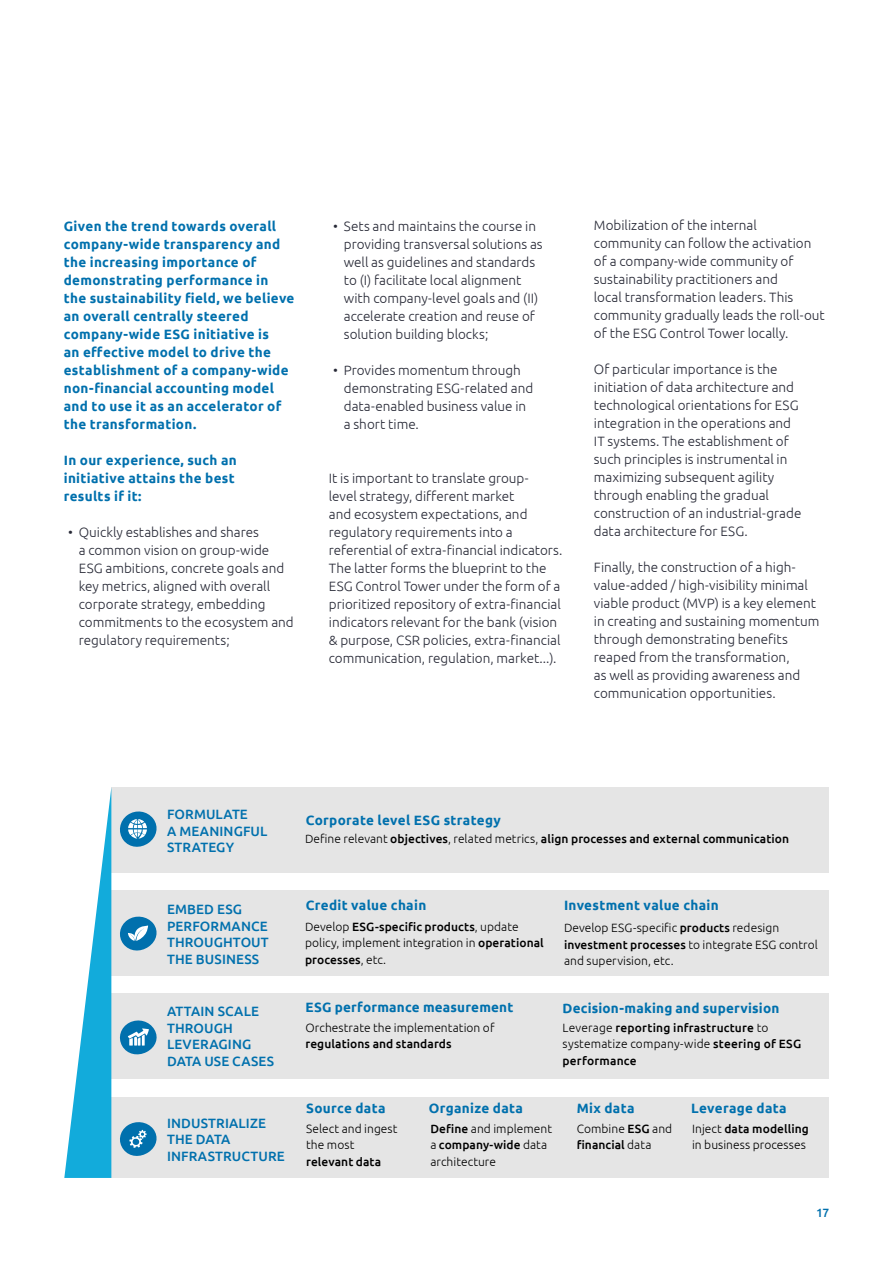
<style>
.page{position:relative;width:893px;height:1263px;background:#fff}
.page>*{position:absolute;margin:0;border:0;box-sizing:border-box;transform-origin:0 0}
.t1{font:300 13.5px/18px "Ubuntu";color:#272936}
.t2{font:700 13.5px/18px "Ubuntu";letter-spacing:.025em;color:#0070ad}
.t3{font:500 13.5px/16.5px "Ubuntu";letter-spacing:.01em;color:#0070ad}
.t4{font:300 12px/16.5px "Ubuntu";letter-spacing:.005em;color:#000}
.t5{font:500 12px/16.5px "Ubuntu";letter-spacing:.005em;color:#000}
.t6{font:500 12px "Ubuntu";color:#0070ad}
.s1{font-weight:300}
.s2{font-weight:500}
</style>
<div class="page">
<div style="left:111px;top:787px;width:718px;height:86px;background:#e5e5e5"></div>
<div style="left:111px;top:890px;width:718px;height:86px;background:#e5e5e5"></div>
<div style="left:111px;top:994px;width:718px;height:85px;background:#e5e5e5"></div>
<div style="left:111px;top:1097px;width:718px;height:81px;background:#e5e5e5"></div>
<svg style="left:64px;top:791px;width:47px;height:387px"></svg>
<svg style="left:120px;top:811px;width:37px;height:36px"></svg>
<svg style="left:120px;top:916px;width:37px;height:35px"></svg>
<svg style="left:119px;top:1020px;width:38px;height:35px"></svg>
<svg style="left:120px;top:1122px;width:37px;height:34px"></svg>
<p class="t2" style="left:64px;top:217px;width:232px">Given the trend towards overall company-wide transparency and the increasing importance of demonstrating performance in<br>the sustainability field, we believe an overall centrally steered company-wide ESG initiative is<br>an effective model to drive the establishment of a company-wide non-financial accounting model and to use it as an accelerator of the transformation.</p>
<p class="t2" style="left:64px;top:451px;width:175px">In our experience, such an initiative attains the best results if it:</p>
<p class="t1" style="left:79px;top:522px;width:217px;text-indent:-11px">• Quickly establishes and shares<br>a common vision on group-wide<br>ESG ambitions, concrete goals and key metrics, aligned with overall corporate strategy, embedding commitments to the ecosystem and regulatory requirements;</p>
<p class="t1" style="left:344px;top:216px;width:200px;text-indent:-11px">• Sets and maintains the course in providing transversal solutions as well as guidelines and standards to (I) facilitate local alignment with company-level goals and (II) accelerate creation and reuse of solution building blocks;</p>
<p class="t1" style="left:344px;top:360px;width:191px;text-indent:-11px">• Provides momentum through demonstrating ESG-related and data-enabled business value in a short time.</p>
<p class="t1" style="left:329px;top:468px;width:235px">It is important to translate group-<br>level strategy, different market<br>and ecosystem expectations, and regulatory requirements into a referential of extra-financial indicators.<br>The latter forms the blueprint to the ESG Control Tower under the form of a prioritized repository of extra-financial indicators relevant for the bank (vision &amp; purpose, CSR policies, extra-financial communication, regulation, market...).</p>
<p class="t1" style="left:594px;top:216px;width:232px">Mobilization of the internal community can follow the activation of a company-wide community of sustainability practitioners and<br>local transformation leaders. This community gradually leads the roll-out of the ESG Control Tower locally.</p>
<p class="t1" style="left:594px;top:360px;width:209px">Of particular importance is the initiation of data architecture and technological orientations for ESG integration in the operations and IT systems. The establishment of such principles is instrumental in maximizing subsequent agility through enabling the gradual construction of an industrial-grade data architecture for ESG.</p>
<p class="t1" style="left:594px;top:558px;width:227px">Finally, the construction of a high&shy;value-added / high-visibility minimal viable product (MVP) is a key element in creating and sustaining momentum through demonstrating benefits reaped from the transformation,<br>as well as providing awareness and communication opportunities.</p>
<p class="t3" style="left:167px;top:806px;width:102px">FORMULATE<br>A MEANINGFUL<br>STRATEGY</p>
<p class="t3" style="left:167px;top:900px;width:103px">EMBED ESG<br>PERFORMANCE<br>THROUGHTOUT<br>THE BUSINESS</p>
<p class="t3" style="left:167px;top:1003px;width:109px">ATTAIN SCALE<br>THROUGH<br>LEVERAGING<br>DATA USE CASES</p>
<p class="t3" style="left:167px;top:1114px;width:119px">INDUSTRIALIZE<br>THE DATA<br>INFRASTRUCTURE</p>
<p class="t2" style="left:306px;top:811px;width:197px">Corporate level ESG strategy</p>
<p class="t5" style="left:305px;top:830px;width:486px"><span class="s1">Define relevant</span> objectives<span class="s1">, related metrics,</span> align processes and external communication</p>
<p class="t2" style="left:306px;top:896px;width:122px">Credit value chain</p>
<p class="t2" style="left:564px;top:895px;width:156px">Investment value chain</p>
<p class="t4" style="left:305px;top:918px;width:240px">Develop <span class="s2">ESG-specific products</span>, update policy, implement integration in <span class="s2">operational processes</span>, etc.</p>
<p class="t4" style="left:564px;top:919px;width:255px">Develop ESG-specific <span class="s2">products</span> redesign <span class="s2">investment processes</span> to integrate ESG control and supervision, etc.</p>
<p class="t2" style="left:305px;top:998px;width:209px">ESG performance measurement</p>
<p class="t4" style="left:305px;top:1019px;width:191px">Orchestrate the implementation of</p>
<p class="t5" style="left:305px;top:1035px;width:148px">regulations and standards</p>
<p class="t2" style="left:562px;top:999px;width:218px">Decision-making and supervision</p>
<p class="t5" style="left:562px;top:1019px;width:240px"><span class="s1">Leverage</span> reporting infrastructure <span class="s1">to systematize company-wide</span> steering of ESG performance</p>
<p class="t2" style="left:306px;top:1099px;width:81px">Source data</p>
<p class="t2" style="left:429px;top:1099px;width:96px">Organize data</p>
<p class="t2" style="left:577px;top:1099px;width:59px">Mix data</p>
<p class="t2" style="left:691px;top:1099px;width:97px">Leverage data</p>
<p class="t4" style="left:306px;top:1120px;width:93px">Select and ingest the most</p>
<p class="t5" style="left:306px;top:1153px;width:77px">relevant data</p>
<p class="t4" style="left:430px;top:1120px;width:123px"><span class="s2">Define</span> and implement a <span class="s2">company-wide</span> data architecture</p>
<p class="t4" style="left:577px;top:1120px;width:97px">Combine <span class="s2">ESG</span> and <span class="s2">financial</span> data</p>
<p class="t4" style="left:692px;top:1120px;width:118px">Inject <span class="s2">data modelling </span>in business processes</p>
<p class="t6" style="left:816px;top:1205px;width:15px">17</p>
</div>
